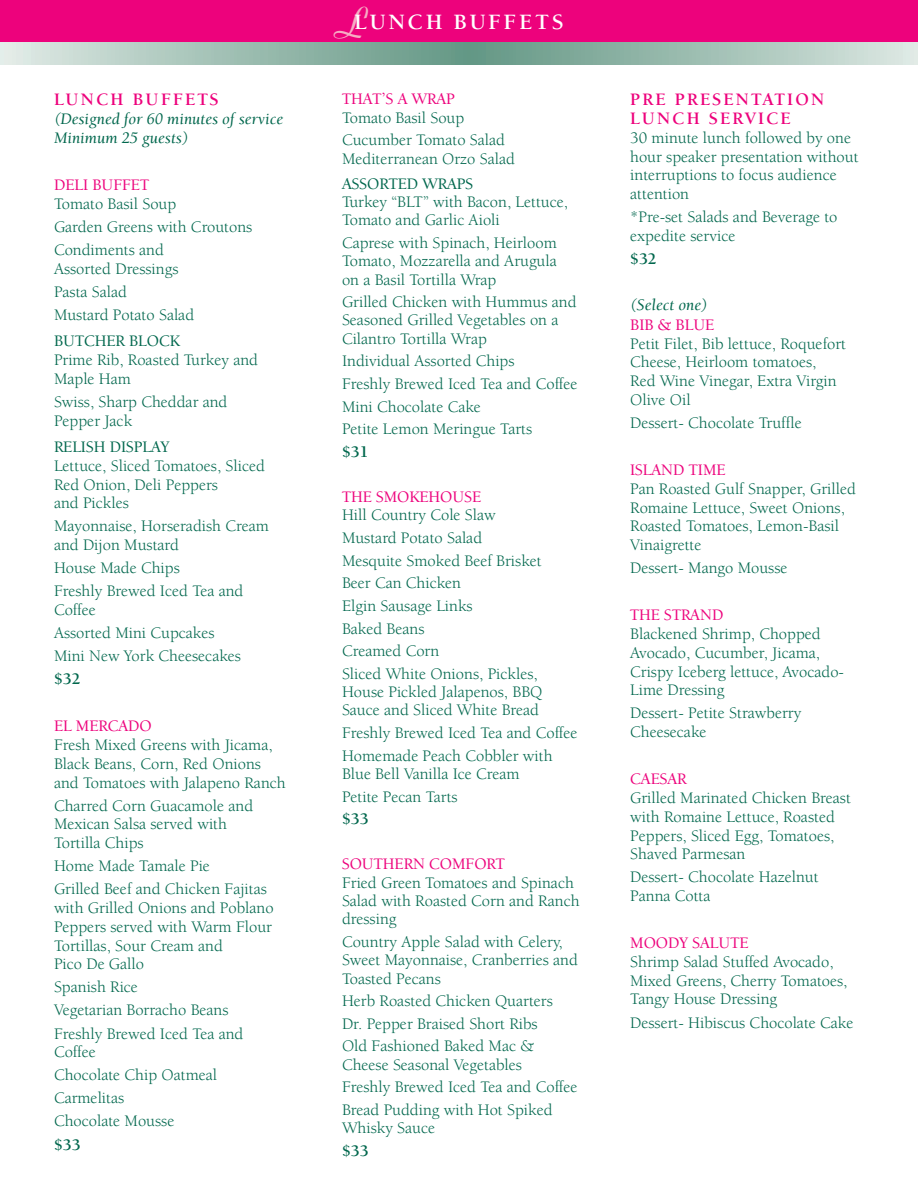
<style>
.page{position:relative;width:918px;height:1188px;background:#fff}
.page>*{position:absolute;margin:0;border:0;box-sizing:border-box;transform-origin:0 0}
.t1{font:700 22.5px "Berkeley";letter-spacing:.115em;color:#fff}
.t2{font:700 18px/18.8px "Berkeley Oldstyle IT Cby BT";letter-spacing:.13em;color:#ed027c}
.t3{font:16.5px/18.8px "Berkeley";color:#01674d}
.t4{font:500 16.5px "Berkeley Oldstyle IT Cby BT";color:#ed027c}
.t5{font:italic 16.5px/18.8px "Berkeley";color:#01674d}
.t6{font:500 16.5px "Berkeley Oldstyle IT Cby BT";color:#01674d}
.t7{font:700 16.5px "Berkeley";color:#01674d}
.s1{font-family:"Coronet";font-size:43.5px;color:#f6acc4}
</style>
<div class="page">
<div style="left:0;top:0;width:918px;height:58px;background:#ed027c"></div>
<svg style="left:0;top:42px;width:918px;height:22px;background:#9fbfb3"></svg>
<p class="t2" style="left:54px;top:90px;width:166px">LUNCH BUFFETS</p>
<p class="t5" style="left:54px;top:110px;width:231px">(Designed for 60 minutes of service<br>Minimum 25 guests)</p>
<p class="t4" style="left:54px;top:175px;width:97px">DELI BUFFET</p>
<p class="t3" style="left:54px;top:192px;width:200px;line-height:23.1px">Tomato Basil Soup<br>Garden Greens with Croutons<br>Condiments and</p>
<p class="t3" style="left:54px;top:257px;width:142px;line-height:23.1px">Assorted Dressings<br>Pasta Salad<br>Mustard Potato Salad</p>
<p class="t6" style="left:54px;top:331px;width:127px">BUTCHER BLOCK</p>
<p class="t3" style="left:54px;top:351px;width:206px">Prime Rib, Roasted Turkey and<br>Maple Ham</p>
<p class="t3" style="left:54px;top:393px;width:175px">Swiss, Sharp Cheddar and<br>Pepper Jack</p>
<p class="t6" style="left:54px;top:437px;width:117px">RELISH DISPLAY</p>
<p class="t3" style="left:54px;top:457px;width:212px">Lettuce, Sliced Tomatoes, Sliced<br>Red Onion, Deli Peppers<br>and Pickles</p>
<p class="t3" style="left:54px;top:517px;width:216px">Mayonnaise, Horseradish Cream and Dijon Mustard</p>
<p class="t3" style="left:54px;top:557px;width:191px;line-height:23.1px">House Made Chips<br>Freshly Brewed Iced Tea and</p>
<p class="t3" style="left:54px;top:599px;width:189px;line-height:23.1px">Coffee<br>Assorted Mini Cupcakes<br>Mini New York Cheesecakes</p>
<p class="t7" style="left:54px;top:670px;width:28px">$32</p>
<p class="t4" style="left:54px;top:716px;width:99px">EL MERCADO</p>
<p class="t3" style="left:54px;top:736px;width:233px">Fresh Mixed Greens with Jicama,<br>Black Beans, Corn, Red Onions and Tomatoes with Jalapeno Ranch</p>
<p class="t3" style="left:54px;top:797px;width:201px">Charred Corn Guacamole and<br>Mexican Salsa served with<br>Tortilla Chips</p>
<p class="t3" style="left:54px;top:855px;width:214px;line-height:23.1px">Home Made Tamale Pie<br>Grilled Beef and Chicken Fajitas</p>
<p class="t3" style="left:54px;top:899px;width:221px">with Grilled Onions and Poblano<br>Peppers served with Warm Flour<br>Tortillas, Sour Cream and<br>Pico De Gallo</p>
<p class="t3" style="left:54px;top:976px;width:191px;line-height:23.1px">Spanish Rice<br>Vegetarian Borracho Beans<br>Freshly Brewed Iced Tea and</p>
<p class="t3" style="left:54px;top:1041px;width:165px;line-height:23.1px">Coffee<br>Chocolate Chip Oatmeal<br>Carmelitas<br>Chocolate Mousse</p>
<p class="t7" style="left:54px;top:1136px;width:28px">$33</p>
<h1 class="t1" style="left:335px;top:10px;width:231px"><span class="s1">L</span>LUNCH BUFFETS</h1>
<p class="t4" style="left:342px;top:89px;width:114px">THAT’S A WRAP</p>
<p class="t3" style="left:342px;top:107px;width:165px;line-height:22.6px">Tomato Basil Soup<br>Cucumber Tomato Salad</p>
<p class="t3" style="left:342px;top:149px;width:174px">Mediterranean Orzo Salad</p>
<p class="t6" style="left:342px;top:174px;width:133px">ASSORTED WRAPS</p>
<p class="t3" style="left:342px;top:193px;width:228px;line-height:18.3px">Turkey “BLT” with Bacon, Lettuce,<br>Tomato and Garlic Aioli</p>
<p class="t3" style="left:342px;top:234px;width:216px;line-height:18.3px;text-align:justify">Caprese with Spinach, Heirloom Tomato, Mozzarella and Arugula on a Basil Tortilla Wrap</p>
<p class="t3" style="left:342px;top:293px;width:236px;line-height:18.3px">Grilled Chicken with Hummus and<br>Seasoned Grilled Vegetables on a<br>Cilantro Tortilla Wrap</p>
<p class="t3" style="left:342px;top:350px;width:237px;line-height:22.6px">Individual Assorted Chips<br>Freshly Brewed Iced Tea and Coffee<br>Mini Chocolate Cake<br>Petite Lemon Meringue Tarts</p>
<p class="t7" style="left:342px;top:443px;width:28px">$31</p>
<p class="t4" style="left:342px;top:487px;width:141px">THE SMOKEHOUSE</p>
<p class="t3" style="left:342px;top:504px;width:201px;line-height:22.6px">Hill Country Cole Slaw<br>Mustard Potato Salad<br>Mesquite Smoked Beef Brisket<br>Beer Can Chicken<br>Elgin Sausage Links<br>Baked Beans<br>Creamed Corn<br>Sliced White Onions, Pickles,</p>
<p class="t3" style="left:342px;top:683px;width:202px;line-height:18.3px">House Pickled Jalapenos, BBQ<br>Sauce and Sliced White Bread</p>
<p class="t3" style="left:342px;top:722px;width:237px;line-height:22.6px">Freshly Brewed Iced Tea and Coffee<br>Homemade Peach Cobbler with</p>
<p class="t3" style="left:342px;top:763px;width:179px;line-height:22.6px">Blue Bell Vanilla Ice Cream<br>Petite Pecan Tarts</p>
<p class="t7" style="left:342px;top:810px;width:28px">$33</p>
<p class="t4" style="left:342px;top:854px;width:164px">SOUTHERN COMFORT</p>
<p class="t3" style="left:342px;top:874px;width:239px;line-height:18.3px">Fried Green Tomatoes and Spinach<br>Salad with Roasted Corn and Ranch dressing</p>
<p class="t3" style="left:342px;top:933px;width:237px;line-height:18.3px">Country Apple Salad with Celery,<br>Sweet Mayonnaise, Cranberries and<br>Toasted Pecans</p>
<p class="t3" style="left:342px;top:990px;width:212px;line-height:22.6px">Herb Roasted Chicken Quarters<br>Dr. Pepper Braised Short Ribs<br>Old Fashioned Baked Mac &amp;</p>
<p class="t3" style="left:342px;top:1054px;width:237px;line-height:22.6px">Cheese Seasonal Vegetables<br>Freshly Brewed Iced Tea and Coffee<br>Bread Pudding with Hot Spiked</p>
<p class="t3" style="left:342px;top:1119px;width:95px">Whisky Sauce</p>
<p class="t7" style="left:342px;top:1142px;width:28px">$33</p>
<p class="t2" style="left:630px;top:90px;width:196px">PRE PRESENTATION<br>LUNCH SERVICE</p>
<p class="t3" style="left:630px;top:129px;width:230px">30 minute lunch followed by one hour speaker presentation without interruptions to focus audience attention</p>
<p class="t3" style="left:630px;top:208px;width:209px">*Pre-set Salads and Beverage to expedite service</p>
<p class="t7" style="left:630px;top:250px;width:28px">$32</p>
<p class="t5" style="left:630px;top:296px;width:79px">(Select one)</p>
<p class="t4" style="left:630px;top:315px;width:86px">BIB &amp; BLUE</p>
<p class="t3" style="left:630px;top:334px;width:217px">Petit Filet, Bib lettuce, Roquefort<br>Cheese, Heirloom tomatoes,<br>Red Wine Vinegar, Extra Virgin<br>Olive Oil</p>
<p class="t3" style="left:630px;top:414px;width:173px">Dessert- Chocolate Truffle</p>
<p class="t4" style="left:630px;top:460px;width:97px">ISLAND TIME</p>
<p class="t3" style="left:630px;top:480px;width:227px">Pan Roasted Gulf Snapper, Grilled<br>Romaine Lettuce, Sweet Onions,<br>Roasted Tomatoes, Lemon-Basil<br>Vinaigrette</p>
<p class="t3" style="left:630px;top:559px;width:159px">Dessert- Mango Mousse</p>
<p class="t4" style="left:630px;top:605px;width:95px">THE STRAND</p>
<p class="t3" style="left:630px;top:625px;width:215px">Blackened Shrimp, Chopped<br>Avocado, Cucumber, Jicama,<br>Crispy Iceberg lettuce, Avocado-<br>Lime Dressing</p>
<p class="t3" style="left:630px;top:704px;width:173px">Dessert- Petite Strawberry<br>Cheesecake</p>
<p class="t4" style="left:630px;top:769px;width:58px">CAESAR</p>
<p class="t3" style="left:630px;top:789px;width:222px">Grilled Marinated Chicken Breast with Romaine Lettuce, Roasted<br>Peppers, Sliced Egg, Tomatoes,<br>Shaved Parmesan</p>
<p class="t3" style="left:630px;top:868px;width:190px">Dessert- Chocolate Hazelnut<br>Panna Cotta</p>
<p class="t4" style="left:630px;top:933px;width:120px">MOODY SALUTE</p>
<p class="t3" style="left:630px;top:953px;width:219px">Shrimp Salad Stuffed Avocado,<br>Mixed Greens, Cherry Tomatoes,<br>Tangy House Dressing</p>
<p class="t3" style="left:630px;top:1013px;width:225px">Dessert- Hibiscus Chocolate Cake</p>
</div>
